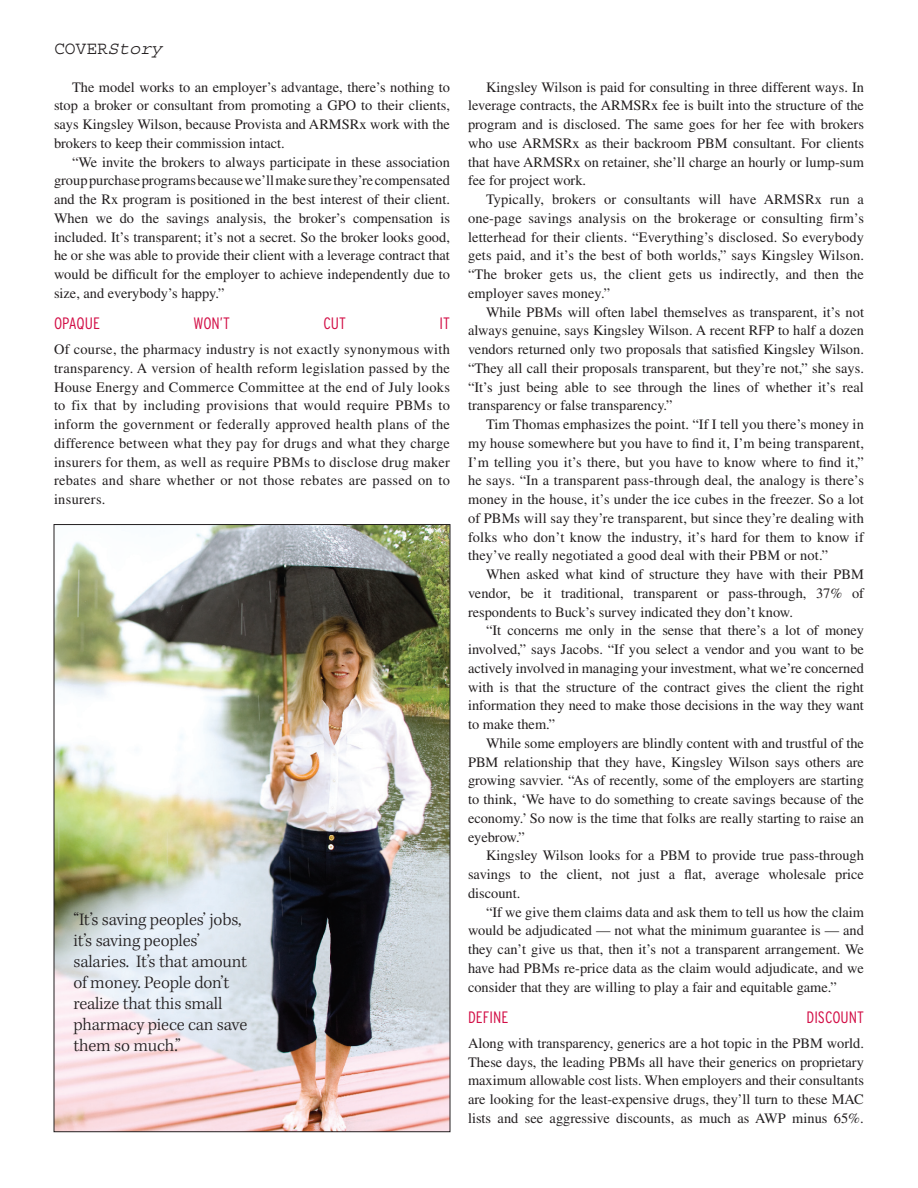
<style>
.page{position:relative;width:918px;height:1188px;background:#fff}
.page>*{position:absolute;margin:0;border:0;box-sizing:border-box;transform-origin:0 0}
.t1{font:300 18px/21px "Kepler Std";letter-spacing:-.01em;color:#231f20}
.t2{font:18px "Courier";color:#231f20}
.t3{font:300 condensed 16.5px "Interstate";color:#d20d45}
.t4{font:14.4px/18.8px "Times";color:#231f20;text-align:justify}
.s1{font-style:italic}
</style>
<div class="page">
<img style="left:56px;top:526px;width:392px;height:604px">
<p class="t2" style="left:54px;top:39px;width:109px">Cover<span class="s1">Story</span></p>
<p class="t4" style="left:54px;top:77px;width:398px;text-indent:18px">The model works to an employer’s advantage, there’s nothing to stop a broker or consultant from promoting a GPO to their clients, says Kingsley Wilson, because Provista and ARMSRx work with the brokers to keep their commission intact.</p>
<p class="t4" style="left:54px;top:152px;width:398px;text-indent:18px">“We invite the brokers to always participate in these association group purchase programs because we’ll make sure they’re compensated and the Rx program is positioned in the best interest of their client.<br>When we do the savings analysis, the broker’s compensation is included. It’s transparent; it’s not a secret. So the broker looks good, he or she was able to provide their client with a leverage contract that would be difficult for the employer to achieve independently due to size, and everybody’s happy.”</p>
<p class="t3" style="left:54px;top:314px;width:46px">OPAQUE</p>
<p class="t3" style="left:194px;top:314px;width:38px">WON’T</p>
<p class="t3" style="left:324px;top:314px;width:24px">CUT</p>
<p class="t3" style="left:440px;top:314px;width:12px">IT</p>
<p class="t4" style="left:54px;top:340px;width:398px">Of course, the pharmacy industry is not exactly synonymous with transparency. A version of health reform legislation passed by the House Energy and Commerce Committee at the end of July looks to fix that by including provisions that would require PBMs to inform the government or federally approved health plans of the difference between what they pay for drugs and what they charge insurers for them, as well as require PBMs to disclose drug maker rebates and share whether or not those rebates are passed on to insurers.</p>
<p class="t1" style="left:74px;top:909px;width:175px">“It’s saving peoples’ jobs, it’s saving peoples’ salaries. It’s that amount of money. People don’t realize that this small pharmacy piece can save them so much.”</p>
<p class="t4" style="left:468px;top:77px;width:398px;text-indent:18px">Kingsley Wilson is paid for consulting in three different ways. In leverage contracts, the ARMSRx fee is built into the structure of the program and is disclosed. The same goes for her fee with brokers who use ARMSRx as their backroom PBM consultant. For clients that have ARMSRx on retainer, she’ll charge an hourly or lump-sum fee for project work.</p>
<p class="t4" style="left:468px;top:190px;width:398px;text-indent:18px">Typically, brokers or consultants will have ARMSRx run a one-page savings analysis on the brokerage or consulting firm’s letterhead for their clients. “Everything’s disclosed. So everybody gets paid, and it’s the best of both worlds,” says Kingsley Wilson. “The broker gets us, the client gets us indirectly, and then the employer saves money.”</p>
<p class="t4" style="left:468px;top:302px;width:398px;text-indent:18px">While PBMs will often label themselves as transparent, it’s not always genuine, says Kingsley Wilson. A recent RFP to half a dozen vendors returned only two proposals that satisfied Kingsley Wilson. “They all call their proposals transparent, but they’re not,” she says. “It’s just being able to see through the lines of whether it’s real transparency or false transparency.”</p>
<p class="t4" style="left:468px;top:415px;width:398px;text-indent:18px">Tim Thomas emphasizes the point. “If I tell you there’s money in my house somewhere but you have to find it, I’m being transparent, I’m telling you it’s there, but you have to know where to find it,” he says. “In a transparent pass-through deal, the analogy is there’s money in the house, it’s under the ice cubes in the freezer. So a lot of PBMs will say they’re transparent, but since they’re dealing with folks who don’t know the industry, it’s hard for them to know if they’ve really negotiated a good deal with their PBM or not.”</p>
<p class="t4" style="left:468px;top:565px;width:398px;text-indent:18px">When asked what kind of structure they have with their PBM vendor, be it traditional, transparent or pass-through, 37% of respondents to Buck’s survey indicated they don’t know.</p>
<p class="t4" style="left:468px;top:621px;width:398px;text-indent:18px">“It concerns me only in the sense that there’s a lot of money involved,” says Jacobs. “If you select a vendor and you want to be actively involved in managing your investment, what we’re concerned with is that the structure of the contract gives the client the right information they need to make those decisions in the way they want to make them.”</p>
<p class="t4" style="left:468px;top:733px;width:398px;text-indent:18px">While some employers are blindly content with and trustful of the PBM relationship that they have, Kingsley Wilson says others are growing savvier. “As of recently, some of the employers are starting to think, ‘We have to do something to create savings because of the economy.’ So now is the time that folks are really starting to raise an eyebrow.”</p>
<p class="t4" style="left:468px;top:846px;width:397px;text-indent:18px">Kingsley Wilson looks for a PBM to provide true pass-through savings to the client, not just a flat, average wholesale price discount.</p>
<p class="t4" style="left:468px;top:902px;width:398px;text-indent:18px">“If we give them claims data and ask them to tell us how the claim would be adjudicated — not what the minimum guarantee is — and they can’t give us that, then it’s not a transparent arrangement. We have had PBMs re-price data as the claim would adjudicate, and we consider that they are willing to play a fair and equitable game.”</p>
<p class="t3" style="left:468px;top:1008px;width:40px">DEFINE</p>
<p class="t3" style="left:806px;top:1008px;width:59px">DISCOUNT</p>
<p class="t4" style="left:468px;top:1033px;width:397px">Along with transparency, generics are a hot topic in the PBM world.<br>These days, the leading PBMs all have their generics on proprietary maximum allowable cost lists. When employers and their consultants are looking for the least-expensive drugs, they’ll turn to these MAC lists and see aggressive discounts, as much as AWP minus 65%.</p>
</div>
